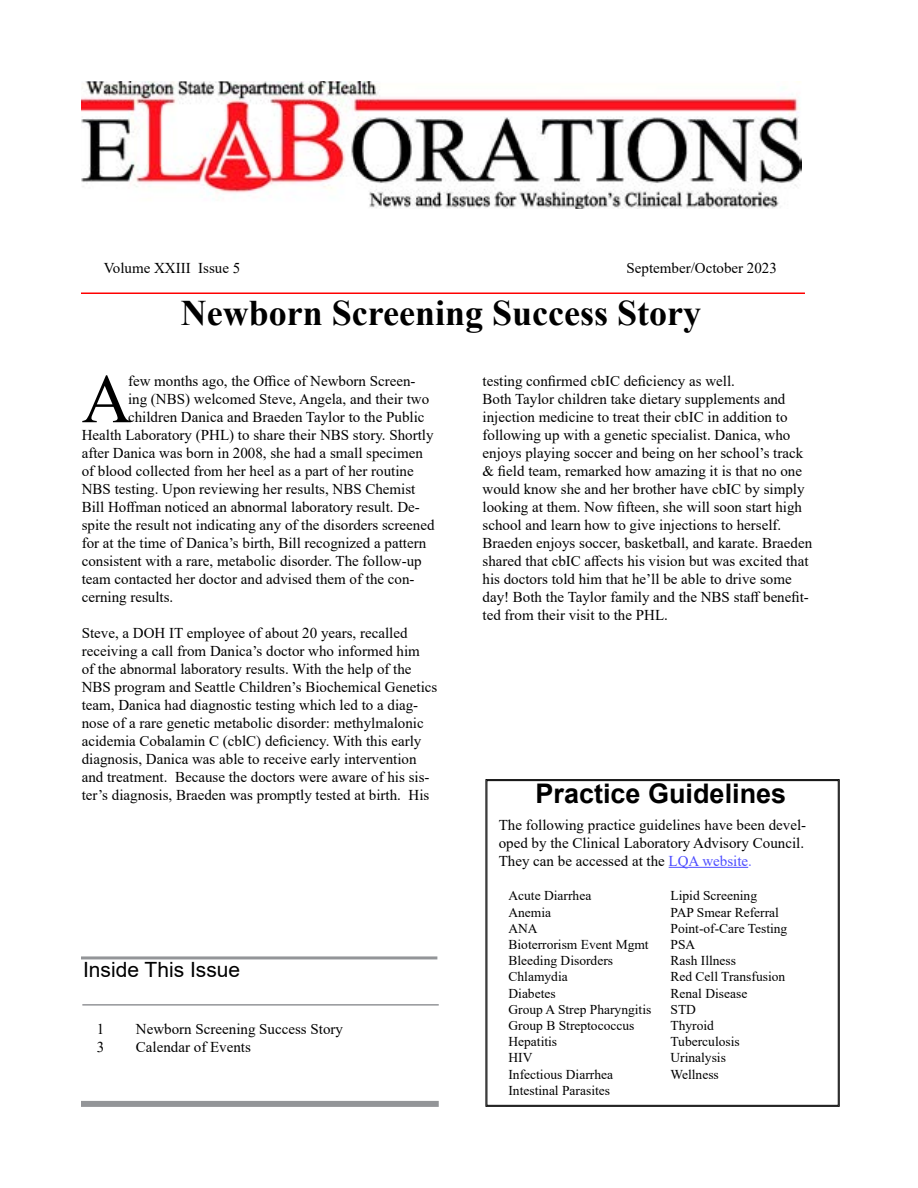
<style>
.page{position:relative;width:918px;height:1188px;background:#fff}
.page>*{position:absolute;margin:0;border:0;box-sizing:border-box;transform-origin:0 0}
.t1{font:69.3px "Times New Roman";color:#000}
.t2{font:700 36px "Times New Roman";color:#000}
.t3{font:700 27px "Arial";color:#000}
.t4{font:21px "Arial";color:#000}
.t5{font:15px/18px "Times New Roman";color:#000}
.t6{font:13.5px "Times New Roman";color:#000}
.s1{color:#4d4dff}
.s2{color:#66f}
</style>
<div class="page">
<hr style="left:81px;top:292px;width:724px;height:2px;background:#f00">
<hr style="left:82px;top:1004px;width:357px;height:2px;background:#939598">
<hr style="left:81px;top:956px;width:356px;height:3px;background:#939598">
<div style="left:81px;top:1101px;width:358px;height:6px;background:#939598"></div>
<svg style="left:485px;top:779px;width:355px;height:328px"></svg>
<img style="left:81px;top:81px;width:720px;height:128px">
<p class="t5" style="left:104px;top:258px;width:138px">Volume XXIII Issue 5</p>
<p class="t5" style="left:627px;top:258px;width:152px">September/October 2023</p>
<h2 class="t2" style="left:181px;top:287px;width:522px">Newborn Screening Success Story</h2>
<h1 class="t1" style="left:82px;top:350px;width:52px">A</h1>
<p class="t5" style="left:128px;top:372px;width:289px">few months ago, the Office of Newborn Screen-</p>
<p class="t5" style="left:128px;top:390px;width:303px">ing (NBS) welcomed Steve, Angela, and their two</p>
<p class="t5" style="left:128px;top:408px;width:298px">children Danica and Braeden Taylor to the Public</p>
<p class="t5" style="left:82px;top:426px;width:353px">Health Laboratory (PHL) to share their NBS story. Shortly</p>
<p class="t5" style="left:82px;top:444px;width:343px">after Danica was born in 2008, she had a small specimen</p>
<p class="t5" style="left:82px;top:462px;width:333px">of blood collected from her heel as a part of her routine</p>
<p class="t5" style="left:82px;top:480px;width:335px">NBS testing. Upon reviewing her results, NBS Chemist</p>
<p class="t5" style="left:82px;top:498px;width:340px">Bill Hoffman noticed an abnormal laboratory result. De-</p>
<p class="t5" style="left:82px;top:516px;width:354px">spite the result not indicating any of the disorders screened</p>
<p class="t5" style="left:82px;top:534px;width:346px">for at the time of Danica’s birth, Bill recognized a pattern</p>
<p class="t5" style="left:82px;top:552px;width:342px">consistent with a rare, metabolic disorder. The follow-up</p>
<p class="t5" style="left:82px;top:570px;width:334px">team contacted her doctor and advised them of the con-</p>
<p class="t5" style="left:82px;top:588px;width:93px">cerning results.</p>
<p class="t5" style="left:82px;top:624px;width:357px">Steve, a DOH IT employee of about 20 years, recalled receiving a call from Danica’s doctor who informed him<br>of the abnormal laboratory results. With the help of the NBS program and Seattle Children’s Biochemical Genetics team, Danica had diagnostic testing which led to a diag&shy;nose of a rare genetic metabolic disorder: methylmalonic acidemia Cobalamin C (cblC) deficiency. With this early diagnosis, Danica was able to receive early intervention and treatment. Because the doctors were aware of his sis&shy;ter’s diagnosis, Braeden was promptly tested at birth. His</p>
<h3 class="t4" style="left:83px;top:955px;width:159px">Inside This Issue</h3>
<p class="t5" style="left:97px;top:1019px;width:9px">1</p>
<p class="t5" style="left:136px;top:1019px;width:209px">Newborn Screening Success Story</p>
<p class="t5" style="left:97px;top:1037px;width:9px">3</p>
<p class="t5" style="left:136px;top:1037px;width:116px">Calendar of Events</p>
<p class="t5" style="left:483px;top:372px;width:331px">testing confirmed cbIC deficiency as well.<br>Both Taylor children take dietary supplements and injection medicine to treat their cbIC in addition to following up with a genetic specialist. Danica, who enjoys playing soccer and being on her school’s track &amp; field team, remarked how amazing it is that no one would know she and her brother have cbIC by simply looking at them. Now fifteen, she will soon start high school and learn how to give injections to herself.<br>Braeden enjoys soccer, basketball, and karate. Braeden shared that cbIC affects his vision but was excited that his doctors told him that he’ll be able to drive some day! Both the Taylor family and the NBS staff benefit&shy;ted from their visit to the PHL.</p>
<h3 class="t3" style="left:536px;top:774px;width:252px">Practice Guidelines</h3>
<p class="t5" style="left:499px;top:815px;width:309px">The following practice guidelines have been devel&shy;oped by the Clinical Laboratory Advisory Council.<br>They can be accessed at the <span class="s1">LQA website</span><span class="s2">.</span></p>
<p class="t6" style="left:508px;top:886px;width:84px">Acute Diarrhea</p>
<p class="t6" style="left:670px;top:886px;width:88px">Lipid Screening</p>
<p class="t6" style="left:508px;top:903px;width:44px">Anemia</p>
<p class="t6" style="left:670px;top:903px;width:110px">PAP Smear Referral</p>
<p class="t6" style="left:508px;top:919px;width:31px">ANA</p>
<p class="t6" style="left:670px;top:919px;width:118px">Point-of-Care Testing</p>
<p class="t6" style="left:508px;top:935px;width:142px">Bioterrorism Event Mgmt</p>
<p class="t6" style="left:670px;top:935px;width:26px">PSA</p>
<p class="t6" style="left:508px;top:951px;width:106px">Bleeding Disorders</p>
<p class="t6" style="left:670px;top:951px;width:67px">Rash Illness</p>
<p class="t6" style="left:508px;top:967px;width:61px">Chlamydia</p>
<p class="t6" style="left:670px;top:967px;width:116px">Red Cell Transfusion</p>
<p class="t6" style="left:508px;top:984px;width:49px">Diabetes</p>
<p class="t6" style="left:670px;top:984px;width:78px">Renal Disease</p>
<p class="t6" style="left:508px;top:1000px;width:144px">Group A Strep Pharyngitis</p>
<p class="t6" style="left:670px;top:1000px;width:27px">STD</p>
<p class="t6" style="left:508px;top:1016px;width:127px">Group B Streptococcus</p>
<p class="t6" style="left:670px;top:1016px;width:45px">Thyroid</p>
<p class="t6" style="left:508px;top:1032px;width:50px">Hepatitis</p>
<p class="t6" style="left:670px;top:1032px;width:71px">Tuberculosis</p>
<p class="t6" style="left:508px;top:1048px;width:25px">HIV</p>
<p class="t6" style="left:670px;top:1048px;width:57px">Urinalysis</p>
<p class="t6" style="left:508px;top:1065px;width:106px">Infectious Diarrhea</p>
<p class="t6" style="left:670px;top:1065px;width:50px">Wellness</p>
<p class="t6" style="left:508px;top:1081px;width:103px">Intestinal Parasites</p>
</div>
